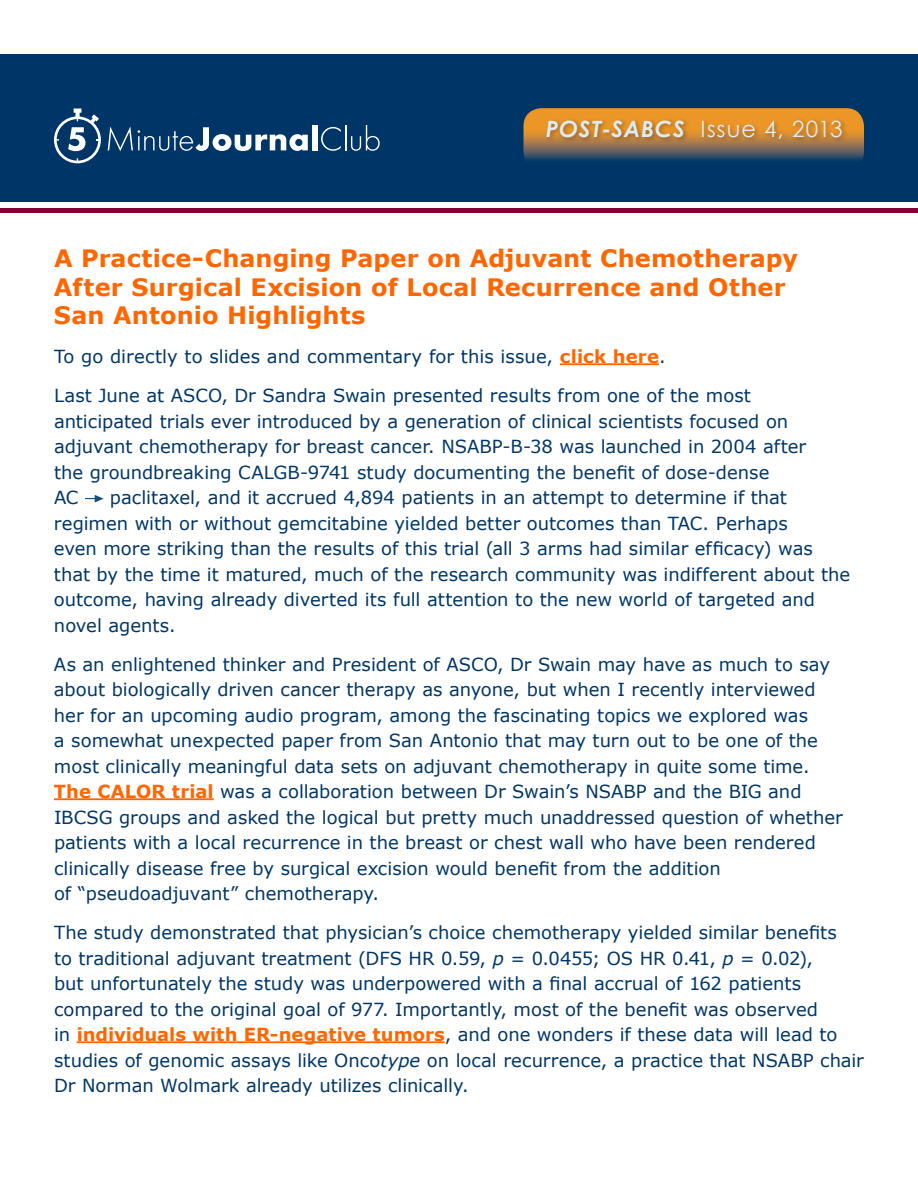
<style>
.page{position:relative;width:918px;height:1188px;background:#fff}
.page>*{position:absolute;margin:0;border:0;box-sizing:border-box;transform-origin:0 0}
.t1{font:700 24px/28.5px "Verdana";letter-spacing:.005em;color:#f60}
.t2{font:22.5px "Century Gothic";letter-spacing:.045em;color:#dcebf4}
.t3{font:18px/25.5px "Verdana";color:#003667}
.s1{font-weight:700;font-style:italic}
.s2{font-weight:700;color:#f60}
.s3{font-style:italic}
</style>
<div class="page">
<div style="left:0;top:54px;width:918px;height:159px;background:#003667"></div>
<div style="left:0;top:203px;width:918px;height:10px;background:#860037"></div>
<div style="left:0;top:202px;width:918px;height:6px;background:#fff"></div>
<svg style="left:54px;top:109px;width:47px;height:54px"></svg>
<svg style="left:108px;top:126px;width:200px;height:25px"></svg>
<div style="left:312px;top:125px;width:5px;height:25px;background:#fff"></div>
<svg style="left:321px;top:125px;width:59px;height:26px"></svg>
<svg style="left:524px;top:108px;width:340px;height:52px;background:#947348"></svg>
<div style="left:544px;top:118px;width:304px;height:27px;background:#231f20;opacity:.4"></div>
<hr style="left:560px;top:363px;width:99px;height:2px;background:#f60">
<hr style="left:54px;top:798px;width:160px;height:2px;background:#f60">
<hr style="left:77px;top:1041px;width:368px;height:2px;background:#f60">
<svg style="left:85px;top:495px;width:19px;height:8px"></svg>
<p class="t2" style="left:546px;top:115px;width:298px"><span class="s1">POST-SABCS</span> Issue 4, 2013</p>
<h1 class="t1" style="left:54px;top:244px;width:746px">A Practice-Changing Paper on Adjuvant Chemotherapy<br>After Surgical Excision of Local Recurrence and Other<br>San Antonio Highlights</h1>
<p class="t3" style="left:54px;top:337px;width:698px;line-height:39px">To go directly to slides and commentary for this issue, <span class="s2">click here</span>.<br>Last June at ASCO, Dr Sandra Swain presented results from one of the most</p>
<p class="t3" style="left:54px;top:408px;width:754px">anticipated trials ever introduced by a generation of clinical scientists focused on adjuvant chemotherapy for breast cancer. NSABP-B-38 was launched in 2004 after the groundbreaking CALGB-9741 study documenting the benefit of dose-dense<br>AC</p>
<p class="t3" style="left:54px;top:485px;width:798px;text-indent:56px">paclitaxel, and it accrued 4,894 patients in an attempt to determine if that regimen with or without gemcitabine yielded better outcomes than TAC. Perhaps<br>even more striking than the results of this trial (all 3 arms had similar efficacy) was that by the time it matured, much of the research community was indifferent about the outcome, having already diverted its full attention to the new world of targeted and novel agents.</p>
<p class="t3" style="left:54px;top:651px;width:790px">As an enlightened thinker and President of ASCO, Dr Swain may have as much to say about biologically driven cancer therapy as anyone, but when I recently interviewed her for an upcoming audio program, among the fascinating topics we explored was<br>a somewhat unexpected paper from San Antonio that may turn out to be one of the most clinically meaningful data sets on adjuvant chemotherapy in quite some time.<br><span class="s2">The CALOR trial</span> was a collaboration between Dr Swain’s NSABP and the BIG and IBCSG groups and asked the logical but pretty much unaddressed question of whether patients with a local recurrence in the breast or chest wall who have been rendered clinically disease free by surgical excision would benefit from the addition<br>of “pseudoadjuvant” chemotherapy.</p>
<p class="t3" style="left:54px;top:920px;width:811px">The study demonstrated that physician’s choice chemotherapy yielded similar benefits<br>to traditional adjuvant treatment (DFS HR 0.59, <span class="s3">p</span> = 0.0455; OS HR 0.41, <span class="s3">p</span> = 0.02),<br>but unfortunately the study was underpowered with a final accrual of 162 patients compared to the original goal of 977. Importantly, most of the benefit was observed<br>in <span class="s2">individuals with ER-negative tumors</span>, and one wonders if these data will lead to studies of genomic assays like Onco<span class="s3">type</span> on local recurrence, a practice that NSABP chair Dr Norman Wolmark already utilizes clinically.</p>
</div>
